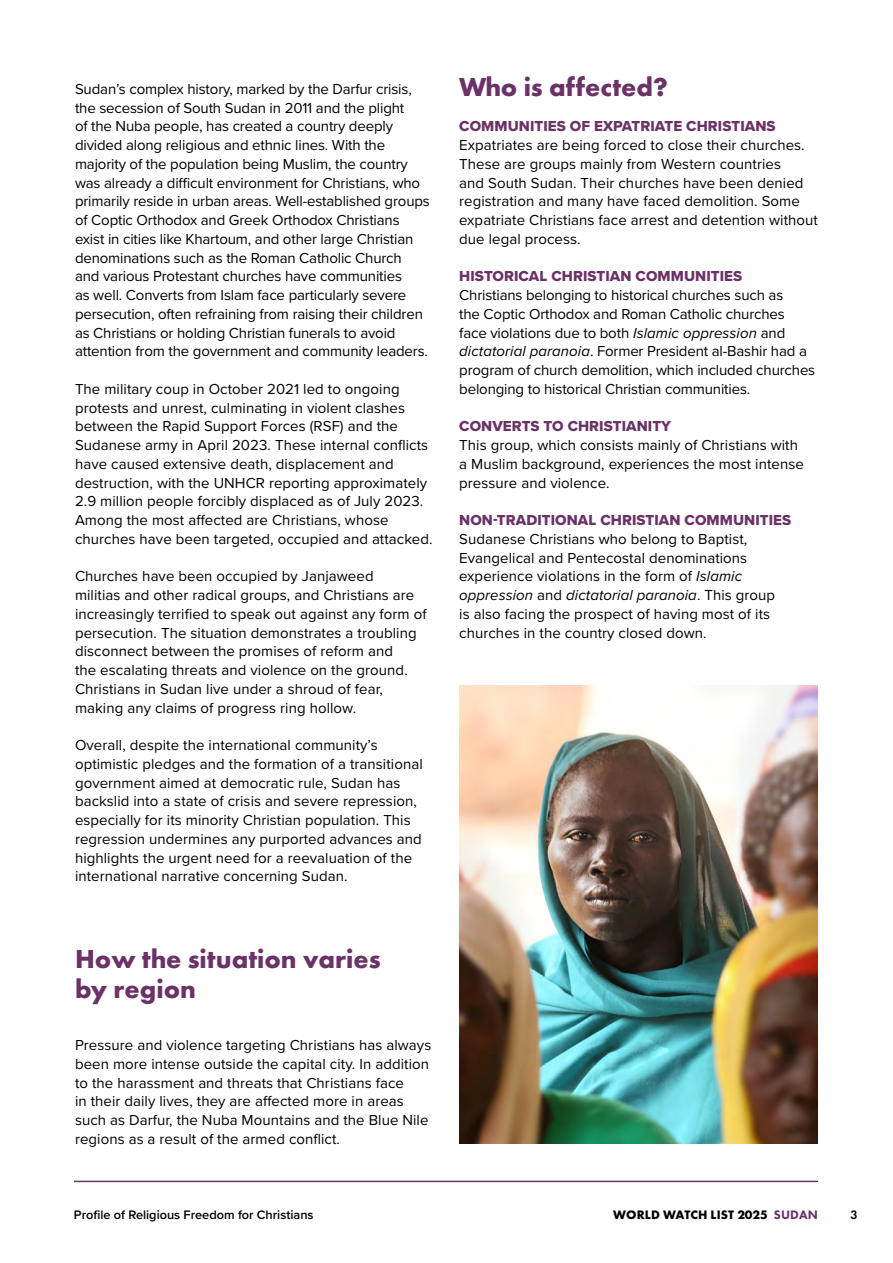
<style>
.page{position:relative;width:893px;height:1263px;background:#fff}
.page>*{position:absolute;margin:0;border:0;box-sizing:border-box;transform-origin:0 0}
.t1{font:700 27px/30px "Futura PT";color:#6b3267}
.t2{font:15px/18.8px "Proxima Nova";letter-spacing:.005em;color:#000}
.t3{font:15px "Proxima Nova Extrabld";letter-spacing:.005em;color:#6b3267}
.t4{font:600 12.75px "Proxima Nova";color:#000}
.t5{font:700 12.75px "Futura PT";letter-spacing:.01em;color:#000}
.t6{font:600 12.75px "Futura PT";color:#000}
.s1{font-style:italic}
.s2{font-weight:800;color:#6b3267}
</style>
<div class="page">
<hr style="left:74px;top:1181px;width:744px;height:1px;background:#6b3267">
<img style="left:459px;top:685px;width:359px;height:459px">
<p class="t2" style="left:75px;top:79px;width:356px">Sudan’s complex history, marked by the Darfur crisis, the secession of South Sudan in 2011 and the plight<br>of the Nuba people, has created a country deeply divided along religious and ethnic lines. With the majority of the population being Muslim, the country was already a difficult environment for Christians, who primarily reside in urban areas. Well-established groups of Coptic Orthodox and Greek Orthodox Christians exist in cities like Khartoum, and other large Christian denominations such as the Roman Catholic Church and various Protestant churches have communities<br>as well. Converts from Islam face particularly severe persecution, often refraining from raising their children as Christians or holding Christian funerals to avoid attention from the government and community leaders.</p>
<p class="t2" style="left:75px;top:379px;width:359px">The military coup in October 2021 led to ongoing protests and unrest, culminating in violent clashes between the Rapid Support Forces (RSF) and the Sudanese army in April 2023. These internal conflicts have caused extensive death, displacement and destruction, with the UNHCR reporting approximately 2.9 million people forcibly displaced as of July 2023.<br>Among the most affected are Christians, whose churches have been targeted, occupied and attacked.</p>
<p class="t2" style="left:75px;top:566px;width:353px">Churches have been occupied by Janjaweed<br>militias and other radical groups, and Christians are increasingly terrified to speak out against any form of persecution. The situation demonstrates a troubling disconnect between the promises of reform and<br>the escalating threats and violence on the ground.<br>Christians in Sudan live under a shroud of fear, making any claims of progress ring hollow.</p>
<p class="t2" style="left:75px;top:735px;width:349px">Overall, despite the international community’s optimistic pledges and the formation of a transitional government aimed at democratic rule, Sudan has backslid into a state of crisis and severe repression, especially for its minority Christian population. This regression undermines any purported advances and highlights the urgent need for a reevaluation of the international narrative concerning Sudan.</p>
<h1 class="t1" style="left:75px;top:943px;width:307px">How the situation varies by region</h1>
<p class="t2" style="left:75px;top:1035px;width:358px">Pressure and violence targeting Christians has always been more intense outside the capital city. In addition to the harassment and threats that Christians face<br>in their daily lives, they are affected more in areas such as Darfur, the Nuba Mountains and the Blue Nile regions as a result of the armed conflict.</p>
<h1 class="t1" style="left:459px;top:71px;width:210px">Who is affected?</h1>
<p class="t3" style="left:459px;top:115px;width:318px">COMMUNITIES OF EXPATRIATE CHRISTIANS</p>
<p class="t2" style="left:459px;top:135px;width:360px">Expatriates are being forced to close their churches.<br>These are groups mainly from Western countries<br>and South Sudan. Their churches have been denied registration and many have faced demolition. Some expatriate Christians face arrest and detention without due legal process.</p>
<p class="t3" style="left:459px;top:265px;width:284px">HISTORICAL CHRISTIAN COMMUNITIES</p>
<p class="t2" style="left:459px;top:285px;width:358px">Christians belonging to historical churches such as<br>the Coptic Orthodox and Roman Catholic churches face violations due to both <span class="s1">Islamic oppression</span> and <span class="s1">dictatorial paranoia</span>. Former President al-Bashir had a program of church demolition, which included churches belonging to historical Christian communities.</p>
<p class="t3" style="left:459px;top:415px;width:213px">CONVERTS TO CHRISTIANITY</p>
<p class="t2" style="left:459px;top:435px;width:346px">This group, which consists mainly of Christians with a Muslim background, experiences the most intense pressure and violence.</p>
<p class="t3" style="left:459px;top:509px;width:333px">NON-TRADITIONAL CHRISTIAN COMMUNITIES</p>
<p class="t2" style="left:459px;top:529px;width:317px">Sudanese Christians who belong to Baptist, Evangelical and Pentecostal denominations experience violations in the form of <span class="s1">Islamic oppression</span> and <span class="s1">dictatorial paranoia</span>. This group is also facing the prospect of having most of its churches in the country closed down.</p>
<p class="t4" style="left:74px;top:1205px;width:241px">Profile of Religious Freedom for Christians</p>
<p class="t5" style="left:613px;top:1206px;width:206px">WORLD WATCH LIST 2025 <span class="s2">SUDAN</span></p>
<p class="t6" style="left:850px;top:1207px;width:9px">3</p>
</div>
